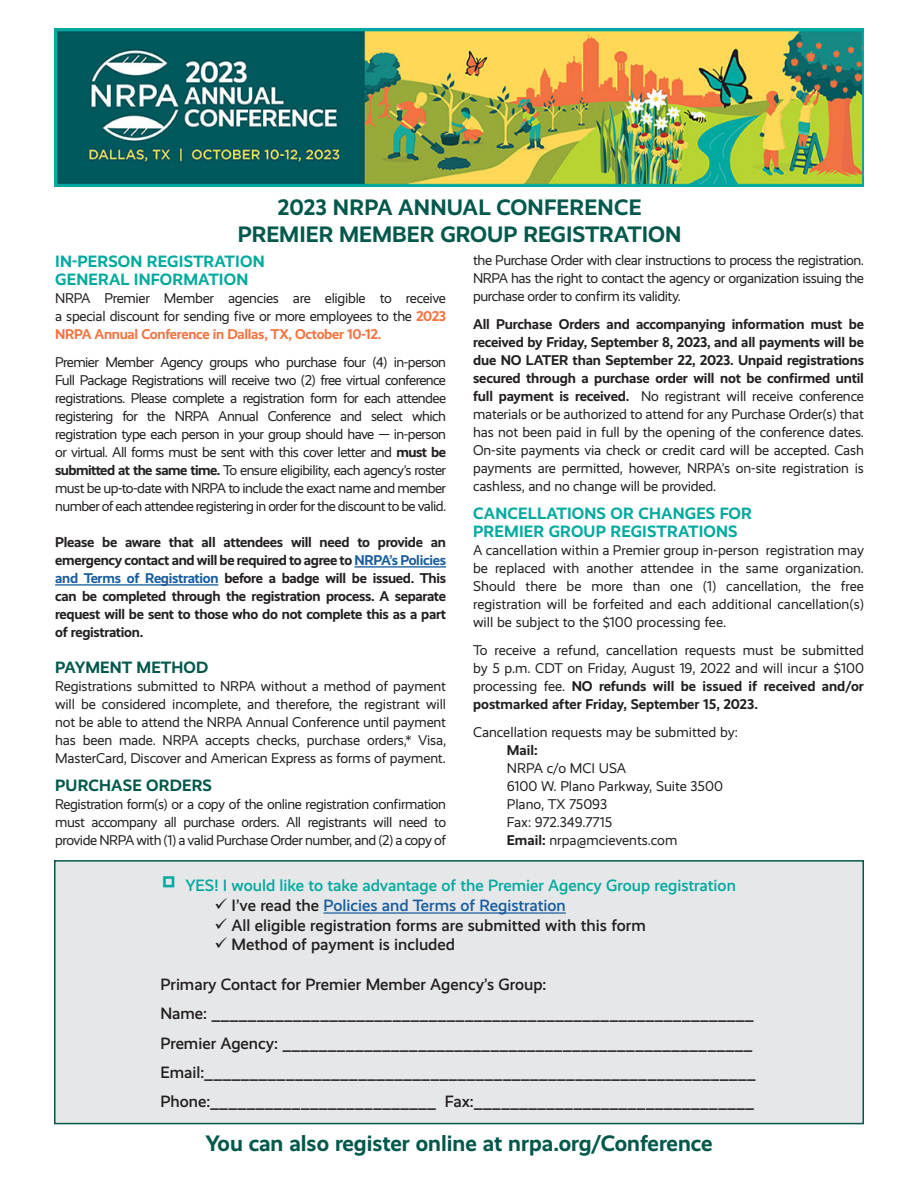
<style>
.page{position:relative;width:918px;height:1188px;background:#fff}
.page>*{position:absolute;margin:0;border:0;box-sizing:border-box;transform-origin:0 0}
.t1{font:700 22.5px/27px "Realist";color:#02584b;text-align:center}
.t2{font:500 16.5px "Realist";color:#231f20}
.t3{font:700 16.5px/18px "Realist";letter-spacing:.01em;color:#00a99e}
.t4{font:500 16.5px "Realist";color:#00a99e}
.t5{font:500 16.5px "Realist";color:#175d9e}
.t6{font:700 16.5px "Realist";letter-spacing:.01em;color:#02584b}
.t7{font:14.25px/18px "Realist";letter-spacing:-.01em;color:#231f20;text-align:justify}
.t8{font:700 14.25px/18px "Realist";letter-spacing:-.02em;color:#231f20;text-align:justify}
.s1{font-weight:700}
.s2{font-size:31.5px}
.s3{color:#231f20}
.s4{font-weight:700;color:#f37442}
.s5{color:#175d9e}
</style>
<div class="page">
<div style="left:54px;top:860px;width:810px;height:264px;background:#e6e7e9;border:2px solid #02584b"></div>
<hr style="left:354px;top:566px;width:92px;height:2px;background:#175d9e">
<hr style="left:55px;top:584px;width:163px;height:2px;background:#175d9e">
<hr style="left:324px;top:912px;width:242px;height:2px;background:#175d9e">
<img style="left:54px;top:28px;width:810px;height:159px">
<p class="t1" style="left:238px;top:194px;width:445px">2023 NRPA ANNUAL CONFERENCE<br>PREMIER MEMBER GROUP REGISTRATION</p>
<p class="t7" style="left:473px;top:252px;width:393px">the Purchase Order with clear instructions to process the registration.<br>NRPA has the right to contact the agency or organization issuing the purchase order to confirm its validity.</p>
<p class="t7" style="left:473px;top:316px;width:393px"><span class="s1">All Purchase Orders and accompanying information must be received by Friday, September 8, 2023, and all payments will be due NO LATER than September 22, 2023. Unpaid registrations secured through a purchase order will not be confirmed until full payment is received.</span> No registrant will receive conference materials or be authorized to attend for any Purchase Order(s) that has not been paid in full by the opening of the conference dates.<br>On-site payments via check or credit card will be accepted. Cash payments are permitted, however, NRPA’s on-site registration is cashless, and no change will be provided.</p>
<p class="t3" style="left:473px;top:505px;width:280px">CANCELLATIONS OR CHANGES FOR<br>PREMIER GROUP REGISTRATIONS</p>
<p class="t7" style="left:473px;top:542px;width:393px">A cancellation within a Premier group in-person registration may be replaced with another attendee in the same organization.<br>Should there be more than one (1) cancellation, the free registration will be forfeited and each additional cancellation(s) will be subject to the $100 processing fee.</p>
<p class="t7" style="left:473px;top:642px;width:392px">To receive a refund, cancellation requests must be submitted by 5 p.m. CDT on Friday, August 19, 2022 and will incur a $100 processing fee. <span class="s1">NO refunds will be issued if received and/or postmarked after Friday, September 15, 2023.</span></p>
<p class="t7" style="left:473px;top:723px;width:266px">Cancellation requests may be submitted by:</p>
<p class="t8" style="left:507px;top:741px;width:32px">Mail:</p>
<p class="t7" style="left:507px;top:759px;width:121px">NRPA c/o MCI USA</p>
<p class="t7" style="left:507px;top:777px;width:218px">6100 W. Plano Parkway, Suite 3500</p>
<p class="t7" style="left:507px;top:795px;width:102px">Plano, TX 75093</p>
<p class="t7" style="left:507px;top:813px;width:107px">Fax: 972.349.7715</p>
<p class="t7" style="left:507px;top:831px;width:172px"><span class="s1">Email:</span> nrpa@mcievents.com</p>
<p class="t4" style="left:160px;top:876px;width:577px"><span class="s2">□</span> YES! I would like to take advantage of the Premier Agency Group registration</p>
<p class="t5" style="left:214px;top:896px;width:353px"><span class="s3">✓ I’ve read the</span> Policies and Terms of Registration</p>
<p class="t2" style="left:214px;top:916px;width:433px">✓ All eligible registration forms are submitted with this form</p>
<p class="t2" style="left:214px;top:935px;width:242px">✓ Method of payment is included</p>
<p class="t2" style="left:160px;top:975px;width:388px">Primary Contact for Premier Member Agency’s Group:</p>
<p class="t2" style="left:160px;top:1004px;width:595px">Name: ____________________________________________________________</p>
<p class="t2" style="left:160px;top:1033px;width:594px">Premier Agency: ____________________________________________________</p>
<p class="t2" style="left:160px;top:1063px;width:597px">Email:_____________________________________________________________</p>
<p class="t2" style="left:160px;top:1092px;width:595px">Phone:_________________________ Fax:_______________________________</p>
<p class="t3" style="left:55px;top:252px;width:211px">IN-PERSON REGISTRATION<br>GENERAL INFORMATION</p>
<p class="t7" style="left:55px;top:289px;width:392px">NRPA Premier Member agencies are eligible to receive a special discount for sending five or more employees to the <span class="s4">2023<br>NRPA Annual Conference in Dallas, TX, October 10-12.</span></p>
<p class="t7" style="left:55px;top:353px;width:393px">Premier Member Agency groups who purchase four (4) in-person Full Package Registrations will receive two (2) free virtual conference registrations. Please complete a registration form for each attendee registering for the NRPA Annual Conference and select which registration type each person in your group should have — in-person or virtual. All forms must be sent with this cover letter and <span class="s1">must be submitted at the same time.</span> To ensure eligibility, each agency’s roster must be up-to-date with NRPA to include the exact name and member number of each attendee registering in order for the discount to be valid.</p>
<p class="t8" style="left:55px;top:533px;width:392px">Please be aware that all attendees will need to provide an emergency contact and will be required to agree to <span class="s5">NRPA’s Policies and Terms of Registration</span> before a badge will be issued. This can be completed through the registration process. A separate request will be sent to those who do not complete this as a part of registration.</p>
<p class="t6" style="left:55px;top:658px;width:155px">PAYMENT METHOD</p>
<p class="t7" style="left:55px;top:677px;width:393px">Registrations submitted to NRPA without a method of payment will be considered incomplete, and therefore, the registrant will not be able to attend the NRPA Annual Conference until payment has been made. NRPA accepts checks, purchase orders,* Visa, MasterCard, Discover and American Express as forms of payment.</p>
<p class="t6" style="left:55px;top:776px;width:158px">PURCHASE ORDERS</p>
<p class="t7" style="left:55px;top:795px;width:392px">Registration form(s) or a copy of the online registration confirmation must accompany all purchase orders. All registrants will need to provide NRPA with (1) a valid Purchase Order number, and (2) a copy of</p>
<p class="t1" style="left:205px;top:1130px;width:509px">You can also register online at nrpa.org/Conference</p>
</div>
